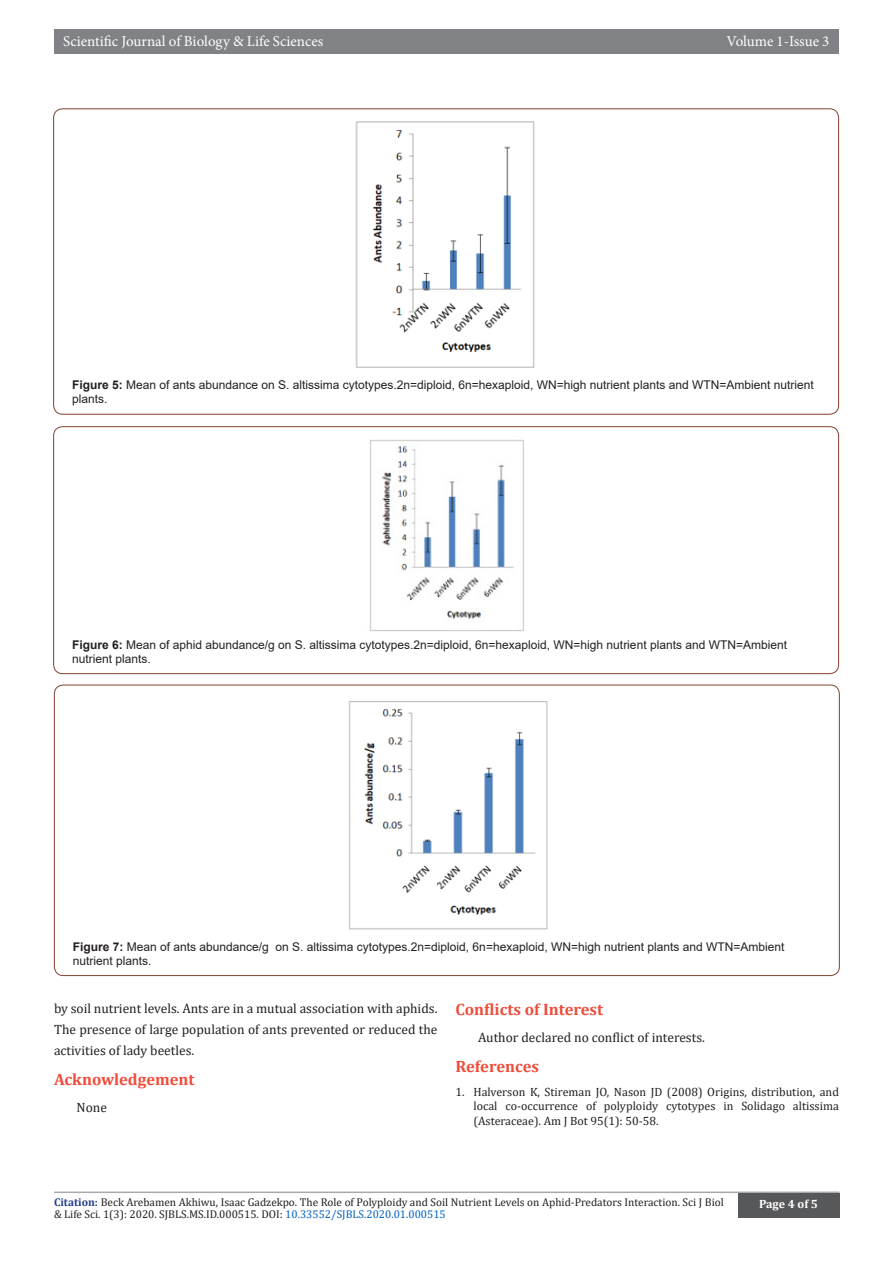
<style>
.page{position:relative;width:893px;height:1263px;background:#fff}
.page>*{position:absolute;margin:0;border:0;box-sizing:border-box;transform-origin:0 0}
.t1{font:700 16.5px "Cambria";color:#ef4c3a}
.t2{font:15px "Minion Pro";color:#fff}
.t3{font:13.5px/21px "Cambria";color:#231f20;text-align:justify}
.t4{font:12px/14.4px "Arial";color:#231f20}
.t5{font:12px/14.4px "Cambria";color:#231f20;text-align:justify}
.t6{font:700 12px "Cambria";color:#fff}
.t7{font:11.25px/12px "Cambria";color:#231f20}
.s1{font-weight:700}
.s2{font-weight:700;color:#253f8e}
.s3{color:#0563c1}
</style>
<div class="page">
<div style="left:54px;top:29px;width:785px;height:25px;background:#808285"></div>
<hr style="left:54px;top:1191px;width:785px;height:2px;background:#a8a9ad">
<div style="left:738px;top:1193px;width:101px;height:24px;background:#57585a"></div>
<img style="left:355px;top:121px;width:180px;height:247px">
<div style="left:53px;top:426px;width:786px;height:248px;border:1px solid #824230;border-radius:9px"></div>
<img style="left:370px;top:439px;width:154px;height:193px">
<img style="left:348px;top:701px;width:200px;height:229px">
<p class="t2" style="left:63px;top:31px;width:262px">Scientific Journal of Biology &amp; Life Sciences</p>
<p class="t2" style="left:727px;top:31px;width:104px">Volume 1-Issue 3</p>
<p class="t4" style="left:72px;top:377px;width:743px"><span class="s1">Figure 5:</span> Mean of ants abundance on S. altissima cytotypes.2n=diploid, 6n=hexaploid, WN=high nutrient plants and WTN=Ambient nutrient plants.</p>
<p class="t4" style="left:72px;top:637px;width:717px"><span class="s1">Figure 6:</span> Mean of aphid abundance/g on S. altissima cytotypes.2n=diploid, 6n=hexaploid, WN=high nutrient plants and WTN=Ambient nutrient plants.</p>
<p class="t4" style="left:73px;top:939px;width:713px"><span class="s1">Figure 7:</span> Mean of ants abundance/g on S. altissima cytotypes.2n=diploid, 6n=hexaploid, WN=high nutrient plants and WTN=Ambient nutrient plants.</p>
<p class="t3" style="left:54px;top:998px;width:385px">by soil nutrient levels. Ants are in a mutual association with aphids.<br>The presence of large population of ants prevented or reduced the activities of lady beetles.</p>
<p class="t1" style="left:54px;top:1068px;width:142px">Acknowledgement</p>
<p class="t3" style="left:76px;top:1097px;width:32px">None</p>
<p class="t1" style="left:455px;top:998px;width:149px">Conflicts of Interest</p>
<p class="t3" style="left:478px;top:1027px;width:228px">Author declared no conflict of interests.</p>
<p class="t1" style="left:455px;top:1055px;width:85px">References</p>
<p class="t5" style="left:473px;top:1084px;width:367px;text-indent:-18px">1. Halverson K, Stireman JO, Nason JD (2008) Origins, distribution, and local co-occurrence of polyploidy cytotypes in Solidago altissima (Asteraceae). Am J Bot 95(1): 50-58.</p>
<p class="t7" style="left:54px;top:1196px;width:671px"><span class="s2">Citation:</span> Beck Arebamen Akhiwu, Isaac Gadzekpo. The Role of Polyploidy and Soil Nutrient Levels on Aphid-Predators Interaction. Sci J Biol &amp; Life Sci. 1(3): 2020. SJBLS.MS.ID.000515. DOI: <span class="s3">10.33552/SJBLS.2020.01.000515</span></p>
<p class="t6" style="left:759px;top:1196px;width:60px">Page 4 of 5</p>
</div>
